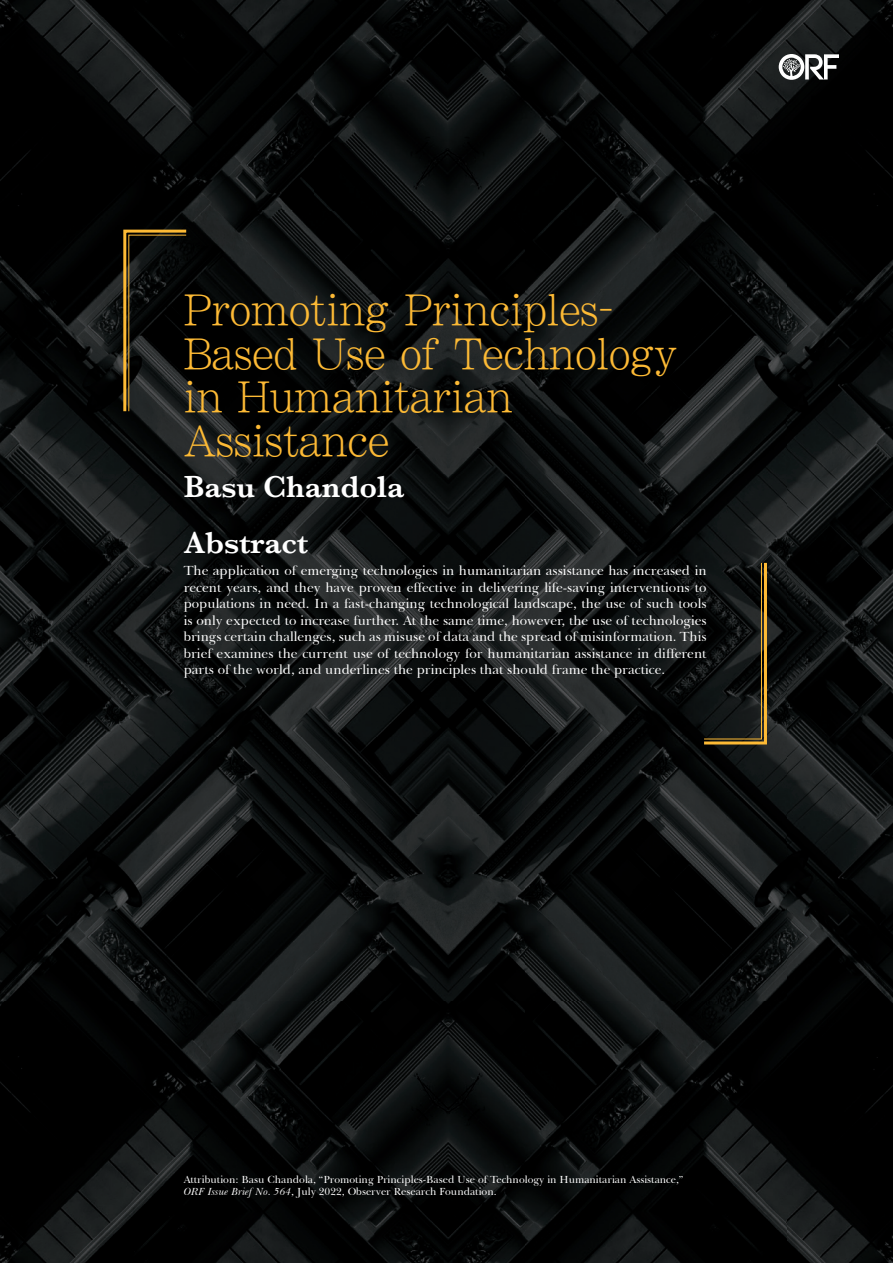
<style>
.page{position:relative;width:893px;height:1263px;background:#fff}
.page>*{position:absolute;margin:0;border:0;box-sizing:border-box;transform-origin:0 0}
.t1{font:45px/43.5px "Li Song Pro";color:#fdba35}
.t2{font:600 31.5px "Baskerville";color:#fff}
.t3{font:13.5px/16.5px "Baskerville BT";color:#fff;text-align:justify}
.t4{font:10.5px/12px "Baskerville BT";color:#fff}
.s1{font-style:italic}
</style>
<div class="page">
<img style="left:0;top:0;width:893px;height:1263px">
<svg style="left:122px;top:228px;width:67px;height:186px;background:#211e14"></svg>
<svg style="left:701px;top:560px;width:67px;height:186px;background:#222016"></svg>
<svg style="left:779px;top:54px;width:60px;height:26px"></svg>
<h1 class="t1" style="left:184px;top:289px;width:495px">Promoting Principles-<br>Based Use of Technology in Humanitarian<br>Assistance</h1>
<h2 class="t2" style="left:184px;top:465px;width:222px">Basu Chandola</h2>
<h2 class="t2" style="left:184px;top:520px;width:126px">Abstract</h2>
<p class="t3" style="left:184px;top:562px;width:524px">The application of emerging technologies in humanitarian assistance has increased in recent years, and they have proven effective in delivering life-saving interventions to populations in need. In a fast-changing technological landscape, the use of such tools is only expected to increase further. At the same time, however, the use of technologies brings certain challenges, such as misuse of data and the spread of misinformation. This brief examines the current use of technology for humanitarian assistance in different parts of the world, and underlines the principles that should frame the practice.</p>
<p class="t4" style="left:184px;top:1173px;width:501px">Attribution: Basu Chandola, “Promoting Principles-Based Use of Technology in Humanitarian Assistance,”<br><span class="s1">ORF Issue Brief No. 564</span>, July 2022, Observer Research Foundation.</p>
</div>
